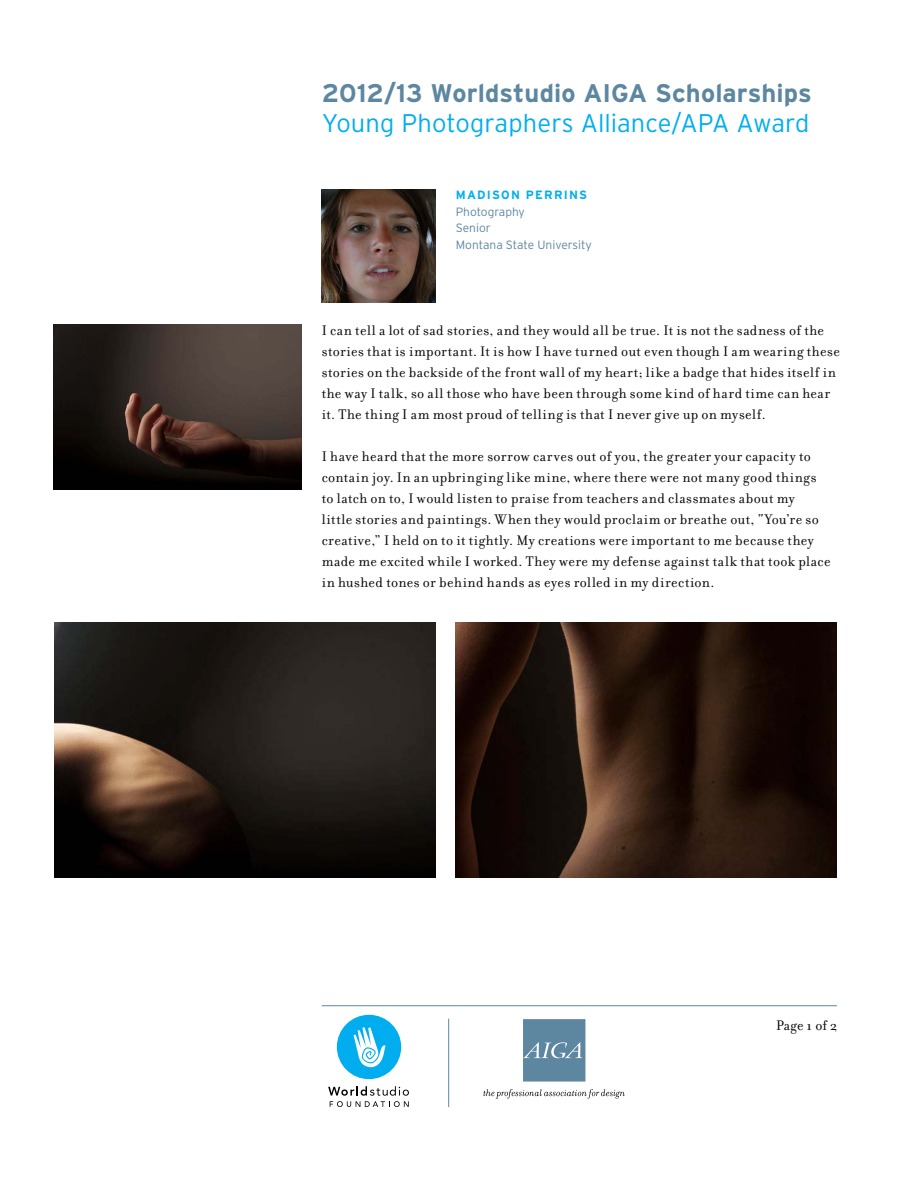
<style>
.page{position:relative;width:918px;height:1188px;background:#fff}
.page>*{position:absolute;margin:0;border:0;box-sizing:border-box;transform-origin:0 0}
.t1{font:300 25.5px "Interstate";color:#00aeef}
.t2{font:700 25.5px "Interstate";color:#5d87a1}
.t3{font:15px/21px "Filosofia";letter-spacing:.03em;color:#000}
.t4{font:300 12px/16.5px "Interstate";color:#5d87a1}
.t5{font:700 12px "Interstate";letter-spacing:.1em;color:#00aeef}
</style>
<div class="page">
<svg style="left:328px;top:1086px;width:81px;height:21px"></svg>
<div style="left:337px;top:1015px;width:64px;height:64px;background:#00aeef;border-radius:50%"></div>
<svg style="left:354px;top:1027px;width:32px;height:40px"></svg>
<svg style="left:523px;top:1019px;width:62px;height:63px;background:#678ea7"></svg>
<svg style="left:483px;top:1089px;width:142px;height:10px"></svg>
<hr style="left:322px;top:1005px;width:515px;height:1px;background:#5d87a1">
<hr style="left:448px;top:1019px;width:1px;height:88px;background:#5d87a1">
<img style="left:322px;top:189px;width:113px;height:114px">
<img style="left:54px;top:324px;width:247px;height:166px">
<img style="left:456px;top:622px;width:381px;height:256px">
<img style="left:54px;top:622px;width:381px;height:256px">
<h1 class="t2" style="left:322px;top:78px;width:492px">2012/13 Worldstudio AIGA Scholarships</h1>
<h1 class="t1" style="left:322px;top:108px;width:489px">Young Photographers Alliance/APA Award</h1>
<p class="t5" style="left:456px;top:189px;width:131px">Madison Perri ns</p>
<p class="t4" style="left:456px;top:203px;width:138px">Photography<br>Senior<br>Montana State University</p>
<p class="t3" style="left:322px;top:320px;width:520px">I can tell a lot of sad stories, and they would all be true. It is not the sadness of the stories that is important. It is how I have turned out even though I am wearing these stories on the backside of the front wall of my heart; like a badge that hides itself in the way I talk, so all those who have been through some kind of hard time can hear it. The thing I am most proud of telling is that I never give up on myself.</p>
<p class="t3" style="left:322px;top:446px;width:510px">I have heard that the more sorrow carves out of you, the greater your capacity to contain joy. In an upbringing like mine, where there were not many good things to latch on to, I would listen to praise from teachers and classmates about my<br>little stories and paintings. When they would proclaim or breathe out, “You’re so creative,” I held on to it tightly. My creations were important to me because they made me excited while I worked. They were my defense against talk that took place in hushed tones or behind hands as eyes rolled in my direction.</p>
<p class="t3" style="left:776px;top:1015px;width:62px">Page 1 of 2</p>
</div>
